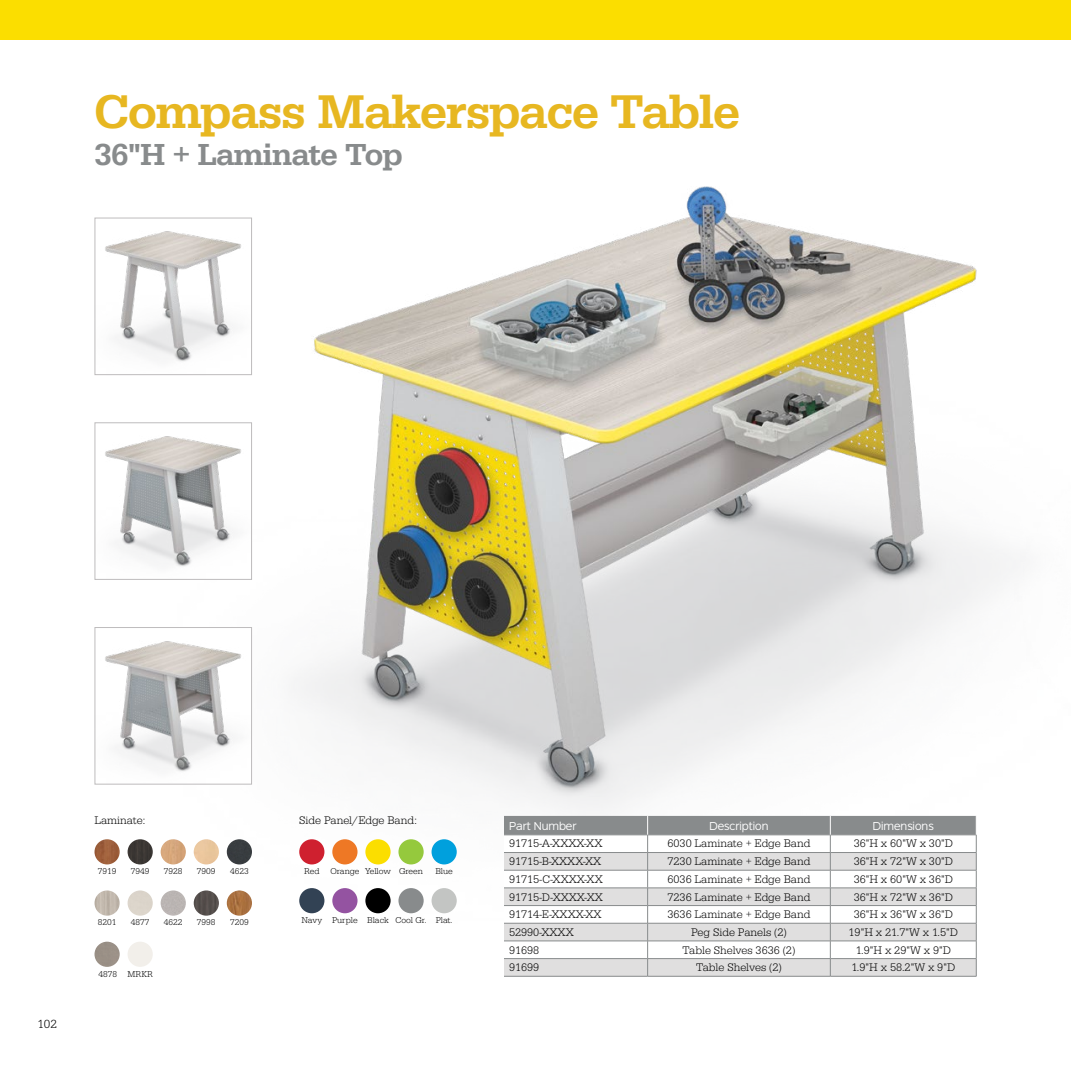
<style>
.page{position:relative;width:1071px;height:1071px;background:#fff}
.page>*{position:absolute;margin:0;border:0;box-sizing:border-box;transform-origin:0 0}
.t1{font:500 49px "Serifa";letter-spacing:-.02em;color:#e7b721}
.t2{font:500 31.5px "Serifa";letter-spacing:-.02em;color:#888b8c}
.t3{font:300 12.25px "Serifa";color:#000}
.t4{font:300 11.38px "Serifa";color:#000}
.t5{font:300 11.38px "Dylan";color:#fff}
.t6{font:300 8.75px "Serifa";color:#000}
</style>
<div class="page">
<img style="left:94px;top:890px;width:26px;height:26px;border-radius:13px">
<img style="left:128px;top:890px;width:25px;height:26px;border-radius:13px">
<img style="left:94px;top:942px;width:26px;height:25px;border-radius:13px">
<img style="left:94px;top:839px;width:26px;height:25px;border-radius:13px">
<img style="left:128px;top:839px;width:25px;height:25px;border-radius:13px">
<img style="left:157px;top:186px;width:858px;height:730px">
<img style="left:105px;top:220px;width:145px;height:153px">
<div style="left:94px;top:218px;width:158px;height:157px;border:1px solid #bebcbd"></div>
<img style="left:105px;top:424px;width:145px;height:154px">
<div style="left:94px;top:422px;width:158px;height:158px;border:1px solid #bebcbd"></div>
<img style="left:105px;top:629px;width:145px;height:154px">
<div style="left:94px;top:627px;width:158px;height:158px;border:1px solid #bebcbd"></div>
<div style="left:0;top:0;width:1071px;height:39px;background:#fbde00"></div>
<div style="left:299px;top:839px;width:25px;height:25px;background:#cf202f;border-radius:50%"></div>
<div style="left:332px;top:839px;width:26px;height:25px;background:#ee7825;border-radius:50%"></div>
<div style="left:365px;top:839px;width:26px;height:25px;background:#fbde00;border-radius:50%"></div>
<div style="left:398px;top:839px;width:26px;height:25px;background:#95c93d;border-radius:50%"></div>
<div style="left:432px;top:839px;width:25px;height:25px;background:#00a0dd;border-radius:50%"></div>
<div style="left:299px;top:888px;width:25px;height:25px;background:#324254;border-radius:50%"></div>
<div style="left:332px;top:888px;width:26px;height:25px;background:#9453a1;border-radius:50%"></div>
<div style="left:365px;top:888px;width:26px;height:25px;background:#000;border-radius:50%"></div>
<div style="left:398px;top:888px;width:26px;height:25px;background:#888b8c;border-radius:50%"></div>
<div style="left:432px;top:888px;width:25px;height:25px;background:#c3c5c3;border-radius:50%"></div>
<hr style="left:504px;top:976px;width:144px;height:1px;background:#888b8c">
<hr style="left:648px;top:976px;width:182px;height:1px;background:#888b8c">
<hr style="left:830px;top:976px;width:147px;height:1px;background:#888b8c">
<svg style="left:504px;top:816px;width:473px;height:160px"></svg>
<h1 class="t1" style="left:94px;top:82px;width:647px">Compass Makerspace Table</h1>
<h2 class="t2" style="left:94px;top:136px;width:310px">36"H + Laminate Top</h2>
<p class="t3" style="left:37px;top:1017px;width:21px">102</p>
<p class="t4" style="left:94px;top:813px;width:53px">Laminate:</p>
<p class="t6" style="left:98px;top:866px;width:20px">7919</p>
<p class="t6" style="left:131px;top:866px;width:20px">7949</p>
<p class="t6" style="left:164px;top:866px;width:20px">7928</p>
<p class="t6" style="left:197px;top:866px;width:20px">7909</p>
<p class="t6" style="left:230px;top:866px;width:20px">4623</p>
<p class="t6" style="left:98px;top:917px;width:20px">8201</p>
<p class="t6" style="left:131px;top:917px;width:20px">4877</p>
<p class="t6" style="left:164px;top:917px;width:20px">4622</p>
<p class="t6" style="left:197px;top:917px;width:20px">7998</p>
<p class="t6" style="left:230px;top:917px;width:20px">7209</p>
<p class="t6" style="left:98px;top:969px;width:56px">4878 MRKR</p>
<p class="t4" style="left:299px;top:813px;width:119px">Side Panel/Edge Band:</p>
<p class="t6" style="left:304px;top:866px;width:17px">Red</p>
<p class="t6" style="left:331px;top:866px;width:94px">Orange Yellow Green</p>
<p class="t6" style="left:435px;top:866px;width:19px">Blue</p>
<p class="t6" style="left:301px;top:915px;width:153px">Navy Purple Black Cool Gr. Plat.</p>
<p class="t5" style="left:509px;top:818px;width:69px">Part Number</p>
<p class="t5" style="left:710px;top:818px;width:60px">Description</p>
<p class="t5" style="left:873px;top:818px;width:62px">Dimensions</p>
<p class="t4" style="left:509px;top:837px;width:95px">91715-A-XXXX-XX</p>
<p class="t4" style="left:668px;top:837px;width:144px">6030 Laminate + Edge Band</p>
<p class="t4" style="left:854px;top:837px;width:101px">36"H x 60"W x 30"D</p>
<p class="t4" style="left:509px;top:855px;width:94px">91715-B-XXXX-XX</p>
<p class="t4" style="left:668px;top:855px;width:144px">7230 Laminate + Edge Band</p>
<p class="t4" style="left:854px;top:855px;width:101px">36"H x 72"W x 30"D</p>
<p class="t4" style="left:509px;top:873px;width:95px">91715-C-XXXX-XX</p>
<p class="t4" style="left:668px;top:873px;width:144px">6036 Laminate + Edge Band</p>
<p class="t4" style="left:854px;top:873px;width:101px">36"H x 60"W x 36"D</p>
<p class="t4" style="left:509px;top:890px;width:95px">91715-D-XXXX-XX</p>
<p class="t4" style="left:668px;top:890px;width:144px">7236 Laminate + Edge Band</p>
<p class="t4" style="left:854px;top:890px;width:101px">36"H x 72"W x 36"D</p>
<p class="t4" style="left:509px;top:908px;width:94px">91714-E-XXXX-XX</p>
<p class="t4" style="left:668px;top:908px;width:144px">3636 Laminate + Edge Band</p>
<p class="t4" style="left:854px;top:908px;width:101px">36"H x 36"W x 36"D</p>
<p class="t4" style="left:509px;top:926px;width:66px">52990-XXXX</p>
<p class="t4" style="left:691px;top:926px;width:97px">Peg Side Panels (2)</p>
<p class="t4" style="left:849px;top:926px;width:111px">19"H x 21.7"W x 1.5"D</p>
<p class="t4" style="left:509px;top:943px;width:32px">91698</p>
<p class="t4" style="left:682px;top:943px;width:114px">Table Shelves 3636 (2)</p>
<p class="t4" style="left:856px;top:943px;width:97px">1.9"H x 29"W x 9"D</p>
<p class="t4" style="left:509px;top:961px;width:32px">91699</p>
<p class="t4" style="left:696px;top:961px;width:87px">Table Shelves (2)</p>
<p class="t4" style="left:851px;top:961px;width:105px">1.9"H x 58.2"W x 9"D</p>
</div>
